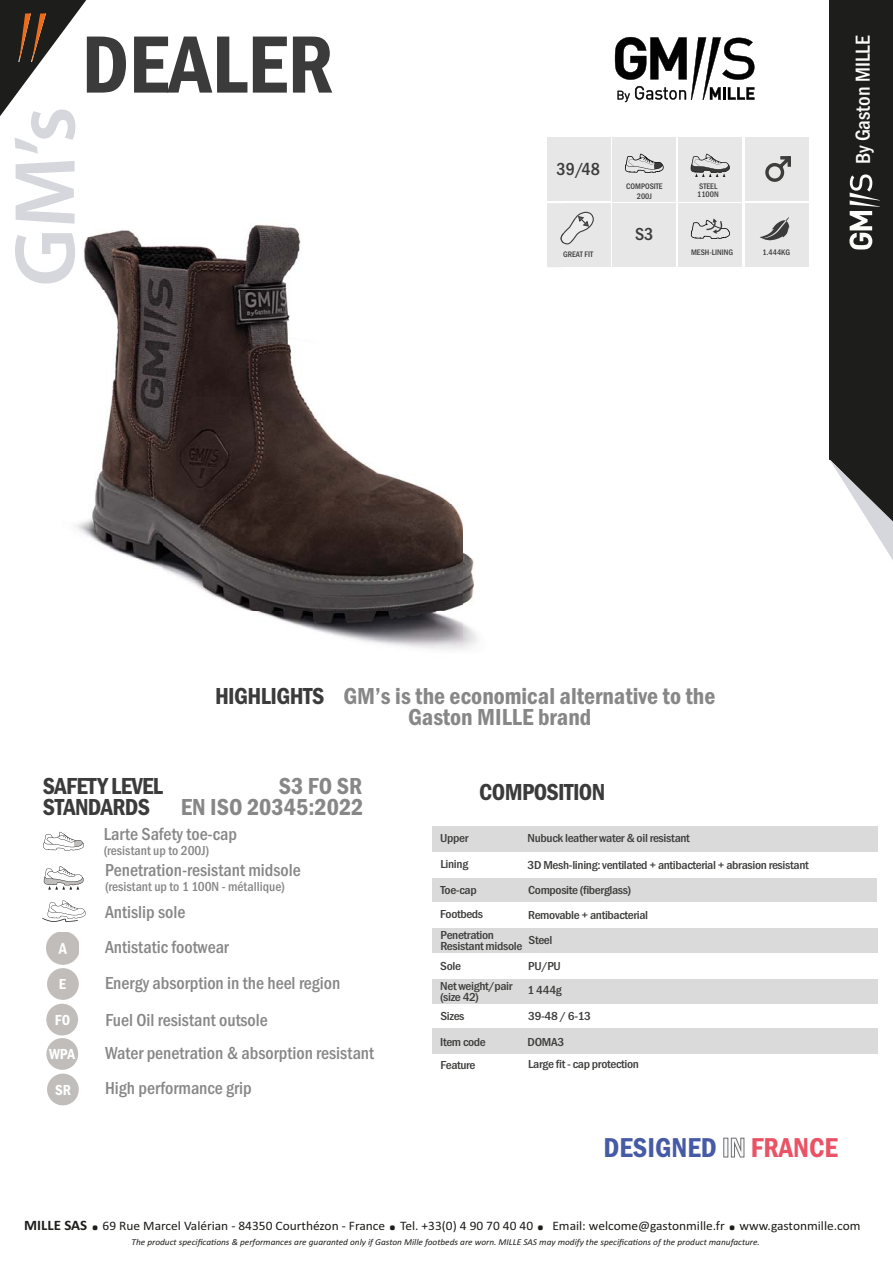
<style>
.page{position:relative;width:893px;height:1266px;background:#fff}
.page>*{position:absolute;margin:0;border:0;box-sizing:border-box;transform-origin:0 0}
.t1{font:600 87.45px "Myriad Pro";color:#d5d7dd}
.t2{font:600 condensed 84px "Franklin Gothic";color:#3c3b3b}
.t3{font:700 31.65px "Calibri";color:#1d1d1b}
.t4{font:600 condensed 28.2px "Franklin Gothic";color:#465aa5}
.t5{font:600 condensed 24px/21px "Franklin Gothic";color:#878787}
.t6{font:600 condensed 24px "Franklin Gothic";letter-spacing:-.025em;color:#3c3b3b}
.t7{font:500 condensed 21px "Franklin Gothic";color:#fcfcf8}
.t8{font:500 condensed 18px/34.7px "Franklin Gothic";color:#878787}
.t9{font:500 condensed 18px "Franklin Gothic";color:#3c3b3b}
.t10{font:600 condensed 15.15px "Franklin Gothic";color:#fff}
.t11{font:700 14.4px "Calibri";color:#1d1d1b}
.t12{font:500 condensed 13.5px "Franklin Gothic";color:#878787}
.t13{font:12.9px "Calibri";color:#1d1d1b}
.t14{font:500 condensed 12px/25.5px "Franklin Gothic";letter-spacing:-.025em;color:#3d3d3c;scale:1.11 1}
.t15{font:italic 9px "Calibri";color:#1d1d1b}
.t16{font:500 condensed 8.25px/10.1px "Franklin Gothic";color:#3c3b3b;text-align:center}
.s1{color:#3d3d3c}
.s2{color:#3c3b3b}
.s3{color:#70706f}
.s4{color:#f7f8fb}
.s5{color:#ea5265}
.s6{font-size:31.65px}
</style>
<div class="page">
<div style="left:432px;top:826px;width:446px;height:26px;background:#dadada"></div>
<div style="left:432px;top:878px;width:445px;height:25px;background:#dadada"></div>
<div style="left:432px;top:902px;width:446px;height:26px;background:#fff"></div>
<div style="left:432px;top:928px;width:446px;height:25px;background:#dadada"></div>
<div style="left:432px;top:978px;width:446px;height:26px;background:#dadada"></div>
<div style="left:432px;top:1028px;width:446px;height:25px;background:#dadada"></div>
<div style="left:612px;top:203px;width:64px;height:64px;background:#e8e7e7"></div>
<div style="left:547px;top:137px;width:64px;height:64px;background:#e8e7e7"></div>
<div style="left:745px;top:203px;width:64px;height:64px;background:#e8e7e7"></div>
<svg style="left:760px;top:217px;width:29px;height:24px"></svg>
<div style="left:678px;top:203px;width:64px;height:64px;background:#e8e7e7"></div>
<svg style="left:691px;top:218px;width:39px;height:21px"></svg>
<div style="left:745px;top:137px;width:64px;height:63px;background:#e8e7e7"></div>
<svg style="left:765px;top:156px;width:26px;height:26px"></svg>
<svg style="left:615px;top:37px;width:139px;height:65px"></svg>
<svg style="left:0;top:0;width:86px;height:116px"></svg>
<div style="left:829px;top:0;width:64px;height:459px;background:#1d1d1b"></div>
<svg style="left:849px;top:174px;width:31px;height:75px"></svg>
<div style="left:613px;top:137px;width:63px;height:64px;background:#e8e7e7"></div>
<svg style="left:625px;top:154px;width:39px;height:19px"></svg>
<div style="left:678px;top:137px;width:64px;height:64px;background:#e8e7e7"></div>
<svg style="left:691px;top:154px;width:39px;height:23px"></svg>
<div style="left:547px;top:203px;width:64px;height:64px;background:#e8e7e7"></div>
<svg style="left:42px;top:831px;width:44px;height:275px"></svg>
<img style="left:46px;top:932px;width:33px;height:32px">
<div style="left:47px;top:1073px;width:32px;height:32px;background:#c0bdbb;border-radius:50%"></div>
<div style="left:46px;top:1003px;width:32px;height:32px;background:#c0bdbb;border-radius:50%"></div>
<div style="left:46px;top:1038px;width:32px;height:31px;background:#c0bdbb;border-radius:50%"></div>
<svg style="left:829px;top:459px;width:64px;height:101px"></svg>
<img style="left:41px;top:224px;width:436px;height:426px">
<img style="left:15px;top:184px;width:60px;height:99px">
<svg style="left:560px;top:211px;width:34px;height:33px"></svg>
<h1 class="t1" style="left:-7px;top:287px;width:182px;rotate:-90deg">GM’s</h1>
<h2 class="t2" style="left:82px;top:14px;width:253px">DEALER</h2>
<h3 class="t9" style="left:557px;top:163px;width:45px">39/48</h3>
<p class="t16" style="left:563px;top:250px;width:32px"><span class="s1">G</span>REAT FIT</p>
<p class="t16" style="left:626px;top:182px;width:38px">COMPOSITE<br>200J</p>
<p class="t16" style="left:697px;top:183px;width:23px;line-height:7.5px;text-align:left">STEEL<br>1100N</p>
<h3 class="t9" style="left:635px;top:228px;width:20px">S3</h3>
<p class="t16" style="left:691px;top:248px;width:44px">MESH-LINING</p>
<p class="t16" style="left:762px;top:248px;width:29px">1.444KG</p>
<h3 class="t7" style="left:856px;top:164px;width:130px;rotate:-90deg">By Gaston MILLE</h3>
<h3 class="t5" style="left:408px;top:685px;width:309px;text-indent:-193px"><span class="s2">HIGHLIGHTS</span> GM’s is the economical alternative to the<br>Gaston MILLE brand</h3>
<h3 class="t6" style="left:43px;top:771px;width:122px">SAFETY LEVEL</h3>
<h3 class="t5" style="left:279px;top:775px;width:85px">S3 FO SR</h3>
<h3 class="t6" style="left:43px;top:792px;width:109px">STANDARDS</h3>
<h3 class="t5" style="left:181px;top:796px;width:184px">EN ISO 20345:2022</h3>
<h3 class="t8" style="left:104px;top:818px;width:135px">Larte Safety toe-cap</h3>
<p class="t12" style="left:104px;top:846px;width:107px">(resistant up to 200J)</p>
<h3 class="t8" style="left:105px;top:854px;width:197px">Penetration-resistant midsole</h3>
<p class="t12" style="left:105px;top:882px;width:181px">(resistant up to 1 100N - métallique)</p>
<h3 class="t8" style="left:105px;top:896px;width:125px">Antislip sole<br>Antistatic footwear</h3>
<p class="t10" style="left:59px;top:975px;width:9px">E</p>
<h3 class="t8" style="left:105px;top:967px;width:237px">Energy absorption in the heel region</h3>
<p class="t10" style="left:55px;top:1011px;width:17px">FO</p>
<h3 class="t8" style="left:105px;top:1004px;width:164px">Fuel Oil resistant outsole</h3>
<p class="t10" style="left:49px;top:1045px;width:27px">WPA</p>
<h3 class="t8" style="left:105px;top:1037px;width:271px">Water penetration &amp; absorption resistant</h3>
<p class="t10" style="left:51px;top:1049px;width:26px">SRC</p>
<p class="t10" style="left:55px;top:1080px;width:17px">SR</p>
<h3 class="t8" style="left:105px;top:1072px;width:148px">High performance grip</h3>
<h3 class="t6" style="left:479px;top:777px;width:128px">COMPOSITION</h3>
<p class="t14" style="left:440px;top:826px;width:34px;line-height:26px">Upper<br>Lining<br>Toe-cap</p>
<p class="t14" style="left:440px;top:902px;width:40px">Footbeds</p>
<p class="t14" style="left:528px;top:827px;width:255px">Nubuck leather water &amp; oil resistant<br>3D Mesh-lining: ventilated + antibacterial + abrasion resistant<br>Composite (fiberglass)<br>Removable + antibacterial<br>Steel<br>PU/PU</p>
<p class="t14" style="left:528px;top:978px;width:59px">1 444g<br>39-48 / 6-13<br>DOMA3</p>
<p class="t14" style="left:440px;top:930px;width:75px;line-height:10.9px">Penetration<br>Resistant midsole</p>
<p class="t14" style="left:440px;top:957px;width:67px;line-height:19.4px">Sole<br>Net weight/pair</p>
<p class="t14" style="left:440px;top:988px;width:36px;line-height:19.2px">(size 42)<br>Sizes</p>
<p class="t14" style="left:440px;top:1030px;width:43px">Item code</p>
<p class="t14" style="left:440px;top:1053px;width:33px">Feature</p>
<p class="t14" style="left:528px;top:1052px;width:101px">Large fit - cap protection</p>
<h3 class="t4" style="left:604px;top:1130px;width:236px">DESIGNED <span class="s3">I</span><span class="s4">N</span> <span class="s5">FRANCE</span></h3>
<p class="t11" style="left:24px;top:1216px;width:77px">MILLE SAS <span class="s6">.</span></p>
<p class="t13" style="left:103px;top:1218px;width:284px">69 Rue Marcel Valérian - 84350 Courthézon - France</p>
<h3 class="t3" style="left:388px;top:1200px;width:10px">.</h3>
<p class="t13" style="left:400px;top:1218px;width:135px">Tel. +33(0) 4 90 70 40 40</p>
<h3 class="t3" style="left:536px;top:1200px;width:10px">.</h3>
<p class="t13" style="left:552px;top:1218px;width:174px">Email: welcome@gastonmille.fr</p>
<h3 class="t3" style="left:728px;top:1200px;width:10px">.</h3>
<p class="t13" style="left:740px;top:1218px;width:122px">www.gastonmille.com</p>
<p class="t15" style="left:131px;top:1238px;width:630px">The product specifica-ons &amp; performances are guaranted only if Gaston Mille footbeds are worn. MILLE SAS may modify the specifica-ons of the product manufacture.</p>
</div>
